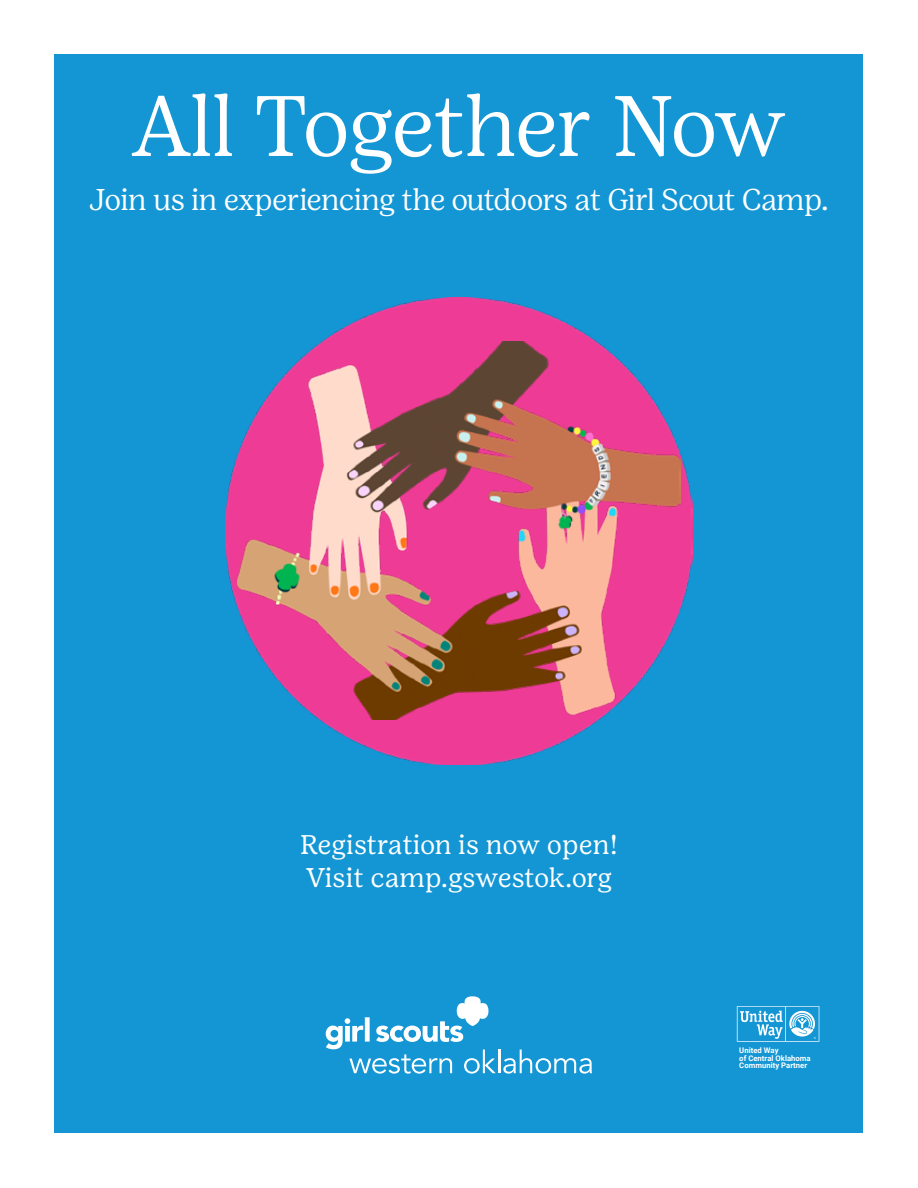
<style>
.page{position:relative;width:918px;height:1188px;background:#fff}
.page>*{position:absolute;margin:0;border:0;box-sizing:border-box;transform-origin:0 0}
.t1{font:300 85.5px "Girl Scout Display";color:#fff}
.t2{font:300 30px "Girl Scout Display";letter-spacing:-.01em;color:#fff}
.t3{font:27px/32.4px "Girl Scout Text";letter-spacing:-.01em;color:#fff}
.t4{font:700 7.8px/7.8px "Roboto";color:#fff}
</style>
<div class="page">
<div style="left:55px;top:55px;width:808px;height:1078px;background:#1496d4"></div>
<svg style="left:326px;top:996px;width:170px;height:78px"></svg>
<hr style="left:498px;top:1050px;width:2px;height:23px;background:#fff">
<svg style="left:503px;top:1050px;width:89px;height:24px"></svg>
<img style="left:225px;top:297px;width:468px;height:467px">
<img style="left:237px;top:342px;width:444px;height:377px">
<svg style="left:737px;top:1006px;width:82px;height:36px"></svg>
<h1 class="t1" style="left:133px;top:74px;width:654px">All Together Now</h1>
<p class="t2" style="left:89px;top:181px;width:741px">Join us in experiencing the outdoors at Girl Scout Camp.</p>
<p class="t3" style="left:300px;top:828px;width:319px">Registration is now open!<br>Visit camp.gswestok.org</p>
<p class="t4" style="left:739px;top:1046px;width:73px">United Way<br>of Central Oklahoma<br>Community Partner</p>
</div>
